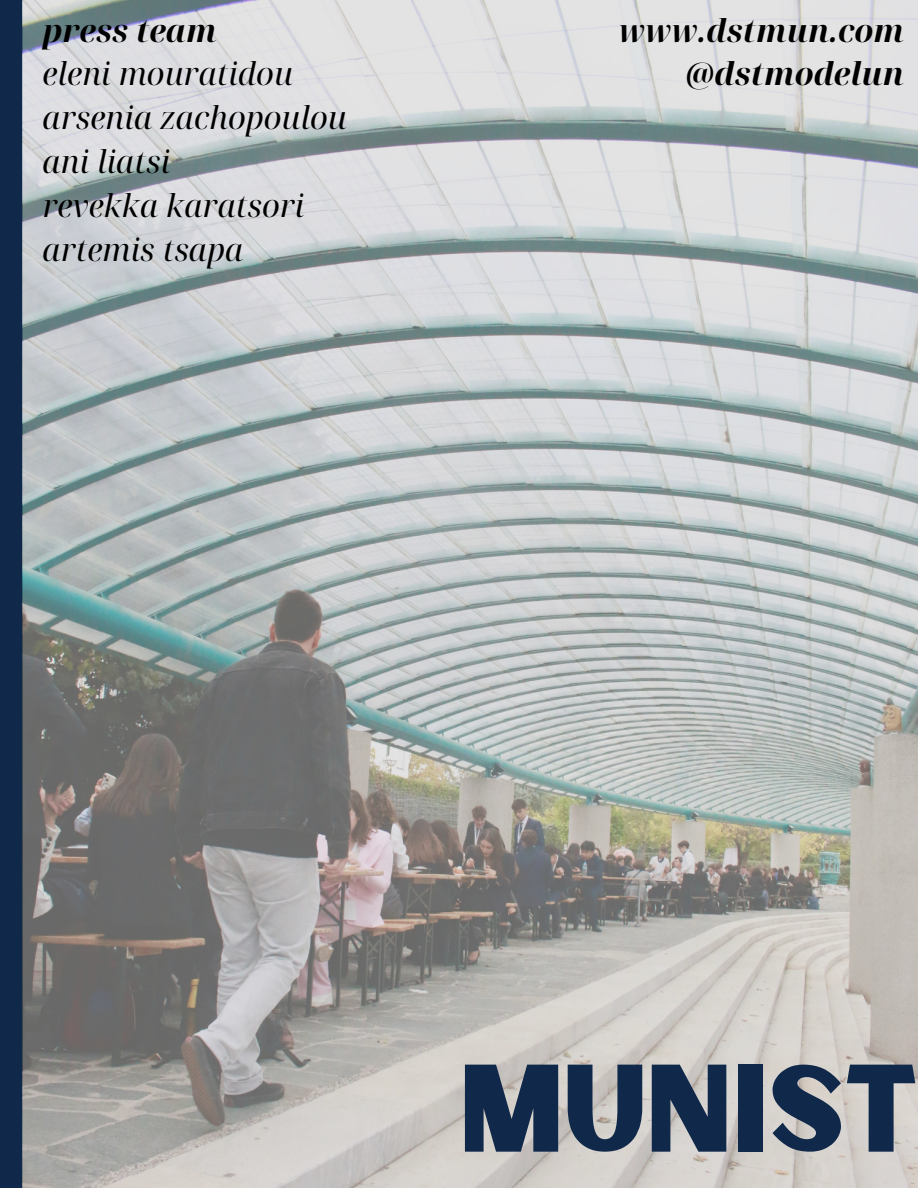
<style>
.page{position:relative;width:918px;height:1188px;background:#fff}
.page>*{position:absolute;margin:0;border:0;box-sizing:border-box;transform-origin:0 0}
.t1{font:118.8px "Sunborn Sans One";color:#102849}
.t2{font:italic 31.5px "Noto Serif Display";color:#000}
.t3{font:italic 700 31.5px "Noto Serif Display";color:#000}
</style>
<div class="page">
<div style="left:0;top:0;width:22px;height:1188px;background:#102849"></div>
<img style="left:23px;top:0;width:895px;height:1188px">
<p class="t3" style="left:43px;top:8px;width:176px">press team</p>
<p class="t2" style="left:43px;top:52px;width:252px">eleni mouratidou</p>
<p class="t2" style="left:43px;top:96px;width:306px">arsenia zachopoulou</p>
<p class="t2" style="left:43px;top:139px;width:129px">ani liatsi</p>
<p class="t2" style="left:43px;top:183px;width:263px">revekka karatsori</p>
<p class="t2" style="left:43px;top:227px;width:202px">artemis tsapa</p>
<p class="t3" style="left:619px;top:8px;width:287px">www.dstmun.com</p>
<p class="t3" style="left:686px;top:52px;width:220px">@dstmodelun</p>
<p class="t1" style="left:459px;top:1033px;width:460px">MUNIST</p>
</div>
